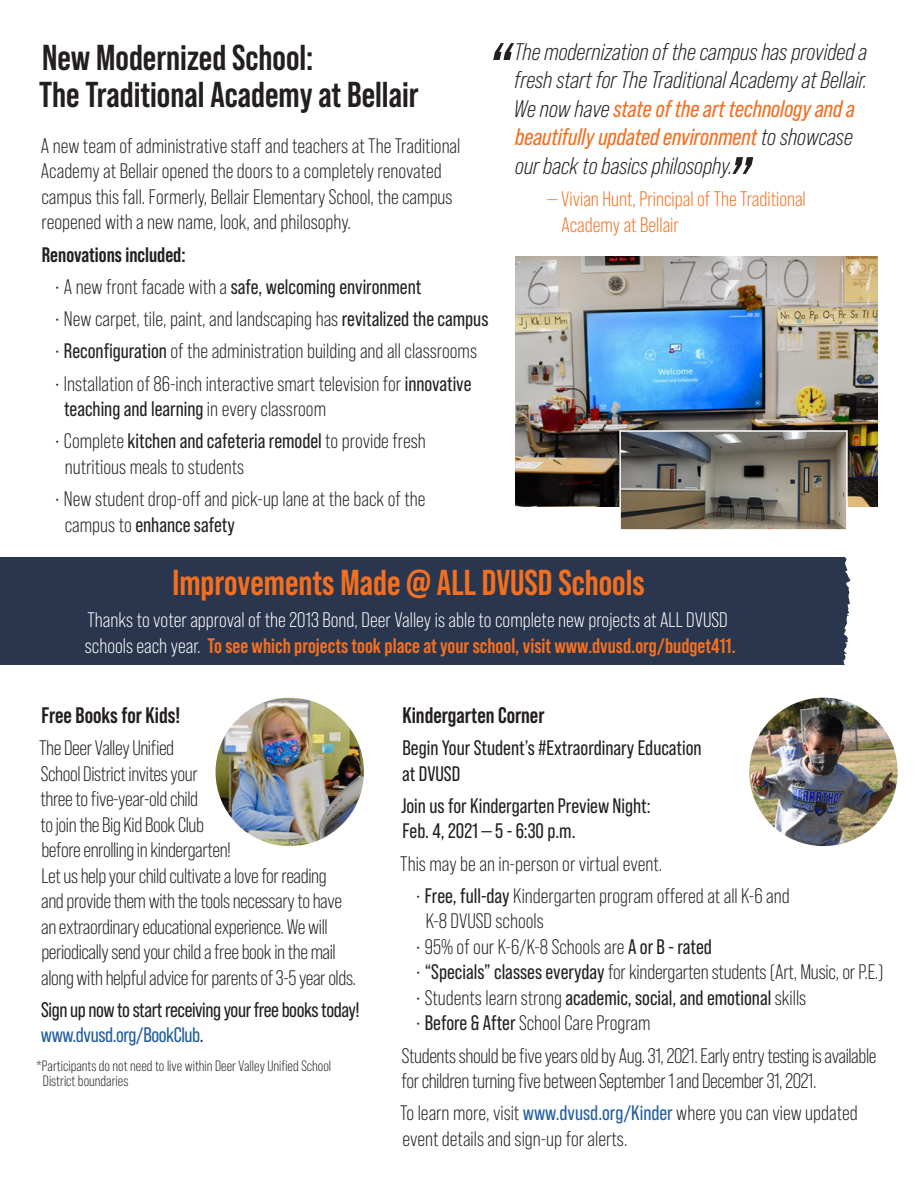
<style>
.page{position:relative;width:918px;height:1188px;background:#fff}
.page>*{position:absolute;margin:0;border:0;box-sizing:border-box;transform-origin:0 0}
.t1{font:700 36px/37.5px "Bebas Neue Pro";color:#231f20}
.t2{font:700 36px "Bebas Neue Pro";color:#f36f21}
.t3{font:italic 24px/28.5px "Bebas Neue Pro";color:#231f20}
.t4{font:700 22.5px "Bebas Neue Pro";color:#231f20}
.t5{font:21px/25.5px "Bebas Neue Pro";letter-spacing:-.005em;color:#231f20}
.t6{font:21px/25.5px "Bebas Neue Pro";color:#231f20}
.t7{font:21px/25.5px "Bebas Neue Pro";color:#fff}
.t8{font:21px/25.5px "Bebas Neue Pro";letter-spacing:-.02em;color:#231f20}
.t9{font:21px/25.5px "Bebas Neue Pro";color:#f36f21}
.t10{font:700 21px "Bebas Neue Pro";color:#231f20}
.t11{font:15px/15px "Bebas Neue Pro";color:#231f20}
.s1{font-style:inherit}
.s2{color:#f36f21}
.s3{font-weight:700;color:#f36f21}
.s4{color:#215e9e}
</style>
<div class="page">
<svg style="left:831px;top:557px;width:20px;height:108px"></svg>
<div style="left:0;top:557px;width:831px;height:108px;background:#29364d"></div>
<img style="left:216px;top:698px;width:148px;height:148px;border-radius:74px">
<img style="left:749px;top:698px;width:149px;height:148px;border-radius:74px">
<svg style="left:493px;top:43px;width:21px;height:17px"></svg>
<svg style="left:732px;top:157px;width:21px;height:17px"></svg>
<img style="left:515px;top:256px;width:363px;height:251px">
<svg style="left:619px;top:429px;width:229px;height:101px;background:#79746a"></svg>
<h1 class="t1" style="left:39px;top:38px;width:381px">New Modernized School:<br>The Traditional Academy at Bellair</h1>
<p class="t5" style="left:41px;top:133px;width:421px">A new team of administrative staff and teachers at The Traditional Academy at Bellair opened the doors to a completely renovated campus this fall. Formerly, Bellair Elementary School, the campus reopened with a new name, look, and philosophy.</p>
<p class="t10" style="left:42px;top:242px;width:145px">Renovations included:</p>
<p class="t6" style="left:54px;top:274px;width:369px"><span class="s1">• A new front facade with a</span> safe, welcoming environment</p>
<p class="t5" style="left:54px;top:306px;width:436px">• New carpet, tile, paint, and landscaping has <span class="s1">revitalized the campus</span></p>
<p class="t5" style="left:54px;top:338px;width:424px">• <span class="s1">Reconfiguration</span> of the administration building and all classrooms</p>
<p class="t5" style="left:64px;top:371px;width:409px;text-indent:-10px">• Installation of 86-inch interactive smart television for <span class="s1">innovative teaching and learning</span> in every classroom</p>
<p class="t5" style="left:65px;top:428px;width:363px;text-indent:-11px">• Complete <span class="s1">kitchen and cafeteria remodel</span> to provide fresh nutritious meals to students</p>
<p class="t5" style="left:65px;top:486px;width:362px;text-indent:-11px">• New student drop-off and pick-up lane at the back of the campus to <span class="s1">enhance safety</span></p>
<p class="t3" style="left:514px;top:37px;width:355px">The modernization of the campus has provided a fresh start for The Traditional Academy at Bellair.<br>We now have <span class="s2">state of the art technology and a beautifully updated environment</span> to showcase our back to basics philosophy.</p>
<p class="t9" style="left:561px;top:186px;width:246px;text-indent:-14px">— Vivian Hunt, Principal of The Traditional<br>Academy at Bellair</p>
<h1 class="t2" style="left:172px;top:562px;width:474px">Improvements Made @ ALL DVUSD Schools</h1>
<p class="t7" style="left:85px;top:607px;width:653px">Thanks to voter approval of the 2013 Bond, Deer Valley is able to complete new projects at ALL DVUSD schools each year. <span class="s3">To see which projects took place at your school, visit www.dvusd.org/budget411.</span></p>
<p class="t4" style="left:41px;top:702px;width:140px">Free Books for Kids!</p>
<p class="t5" style="left:39px;top:735px;width:318px">The Deer Valley Unified<br>School District invites your<br>three to five-year-old child<br>to join the Big Kid Book Club<br>before enrolling in kindergarten!<br>Let us help your child cultivate a love for reading<br>and provide them with the tools necessary to have an extraordinary educational experience. We will periodically send your child a free book in the mail along with helpful advice for parents of 3-5 year olds.</p>
<p class="t8" style="left:41px;top:997px;width:320px">Sign up now to start receiving your free books today! <span class="s4">www.dvusd.org/BookClub</span>.</p>
<p class="t11" style="left:43px;top:1058px;width:290px;text-indent:-7px">*Participants do not need to live within Deer Valley Unified School<br>District boundaries</p>
<p class="t4" style="left:402px;top:702px;width:144px">Kindergarten Corner</p>
<p class="t6" style="left:402px;top:735px;width:301px">Begin Your Student’s #Extraordinary Education at DVUSD</p>
<p class="t6" style="left:401px;top:793px;width:251px">Join us for Kindergarten Preview Night:<br>Feb. 4, 2021 — 5 - 6:30 p.m.</p>
<p class="t5" style="left:400px;top:851px;width:264px">This may be an in-person or virtual event.</p>
<p class="t5" style="left:426px;top:883px;width:366px;text-indent:-11px">• <span class="s1">Free, full-day</span> Kindergarten program offered at all K-6 and<br>K-8 DVUSD schools</p>
<p class="t5" style="left:415px;top:934px;width:298px">• 95% of our K-6/K-8 Schools are <span class="s1">A or B - rated</span></p>
<p class="t5" style="left:415px;top:960px;width:470px">• <span class="s1">“Specials” classes everyday</span> for kindergarten students (Art, Music, or P.E.)</p>
<p class="t6" style="left:415px;top:985px;width:393px"><span class="s1">• Students learn strong</span> academic, social, and emotional <span class="s1">skills</span></p>
<p class="t5" style="left:402px;top:1007px;width:476px;line-height:32.2px;text-indent:13px">• <span class="s1">Before &amp; After</span> School Care Program<br>Students should be five years old by Aug. 31, 2021. Early entry testing is available</p>
<p class="t5" style="left:400px;top:1065px;width:459px;line-height:32.2px">for children turning five between September 1 and December 31, 2021.<br>To learn more, visit <span class="s4">www.dvusd.org/Kinder</span> where you can view updated</p>
<p class="t5" style="left:402px;top:1126px;width:227px">event details and sign-up for alerts.</p>
</div>
